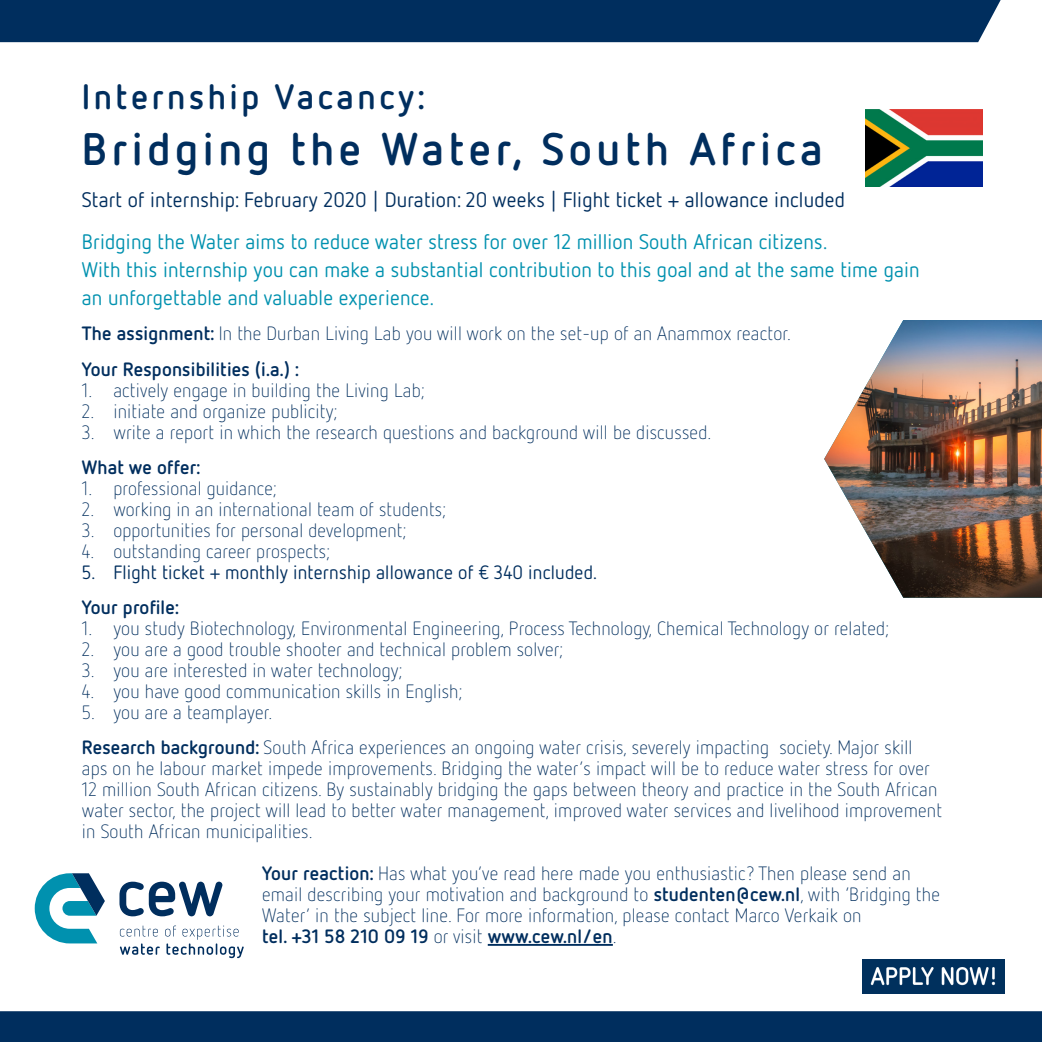
<style>
.page{position:relative;width:1042px;height:1042px;background:#fff}
.page>*{position:absolute;margin:0;border:0;box-sizing:border-box;transform-origin:0 0}
.t1{font:700 45.5px "Netto OT";letter-spacing:.1em;color:#002e5e}
.t2{font:700 35px "Netto OT";letter-spacing:.1em;color:#002e5e}
.t3{font:21px/28px "Netto OT";letter-spacing:.01em;color:#0091af}
.t4{font:21px "Netto OT";letter-spacing:.01em;color:#002e5e}
.t5{font:300 19.25px/21px "Netto OT";letter-spacing:.01em;color:#002e5e}
.t6{font:700 19.25px "Netto OT";letter-spacing:.01em;color:#002e5e}
.t7{font:19.25px "Netto OT";letter-spacing:.01em;color:#002e5e}
.s1{font-weight:700}
.s2{font-weight:300}
</style>
<div class="page">
<img style="left:824px;top:320px;width:218px;height:278px">
<div style="left:0;top:1011px;width:1042px;height:31px;background:#002e5e"></div>
<div style="left:0;top:0;width:1000px;height:42px;background:#002e5e"></div>
<hr style="left:488px;top:944px;width:125px;height:2px;background:#002e5e">
<img style="left:865px;top:109px;width:117px;height:78px">
<svg style="left:119px;top:881px;width:103px;height:35px"></svg>
<svg style="left:120px;top:925px;width:124px;height:33px"></svg>
<svg style="left:35px;top:873px;width:70px;height:70px"></svg>
<img style="left:862px;top:959px;width:142px;height:34px">
<p class="t2" style="left:82px;top:75px;width:344px">Internship Vacancy:</p>
<p class="t1" style="left:82px;top:121px;width:742px">Bridging the Water, South Africa</p>
<p class="t4" style="left:82px;top:187px;width:764px">Start of internship: February 2020 | Duration: 20 weeks | Flight ticket + allowance included</p>
<p class="t3" style="left:82px;top:228px;width:747px">Bridging the Water aims to reduce water stress for over 12 million South African citizens.</p>
<p class="t3" style="left:82px;top:256px;width:839px">With this internship you can make a substantial contribution to this goal and at the same time gain an unforgettable and valuable experience.</p>
<p class="t5" style="left:82px;top:323px;width:710px"><span class="s1">The assignment:</span> In the Durban Living Lab you will work on the set-up of an Anammox reactor.</p>
<p class="t6" style="left:82px;top:357px;width:218px">Your Responsibilities (i.a.) :</p>
<p class="t5" style="left:82px;top:379px;width:344px">1. actively engage in building the Living Lab;</p>
<p class="t5" style="left:82px;top:400px;width:257px">2. initiate and organize publicity;</p>
<p class="t5" style="left:82px;top:421px;width:631px">3. write a report in which the research questions and background will be discussed.</p>
<p class="t6" style="left:82px;top:455px;width:120px">What we offer:</p>
<p class="t5" style="left:82px;top:477px;width:197px">1. professional guidance;</p>
<p class="t5" style="left:82px;top:498px;width:366px">2. working in an international team of students;</p>
<p class="t5" style="left:82px;top:519px;width:326px">3. opportunities for personal development;</p>
<p class="t5" style="left:82px;top:540px;width:250px">4. outstanding career prospects;</p>
<p class="t7" style="left:82px;top:560px;width:517px">5. Flight ticket + monthly internship allowance of € 340 included.</p>
<p class="t6" style="left:82px;top:595px;width:99px">Your profile:</p>
<p class="t5" style="left:82px;top:617px;width:809px">1. you study Biotechnology, Environmental Engineering, Process Technology, Chemical Technology or related;</p>
<p class="t5" style="left:82px;top:638px;width:483px">2. you are a good trouble shooter and technical problem solver;</p>
<p class="t5" style="left:82px;top:659px;width:322px">3. you are interested in water technology;</p>
<p class="t5" style="left:82px;top:680px;width:382px">4. you have good communication skills in English;</p>
<p class="t5" style="left:82px;top:701px;width:192px">5. you are a teamplayer.</p>
<p class="t5" style="left:82px;top:736px;width:862px"><span class="s1">Research background:</span> South Africa experiences an ongoing water crisis, severely impacting society. Major skill aps on he labour market impede improvements. Bridging the water’s impact will be to reduce water stress for over 12 million South African citizens. By sustainably bridging the gaps between theory and practice in the South African water sector, the project will lead to better water management, improved water services and livelihood improvement in South African municipalities.</p>
<p class="t5" style="left:262px;top:862px;width:679px"><span class="s1">Your reaction:</span> Has what you’ve read here made you enthusiastic? Then please send an email describing your motivation and background to <span class="s1">studenten@cew.nl</span>, with ‘Bridging the<br>Water’ in the subject line. For more information, please contact Marco Verkaik on</p>
<p class="t6" style="left:262px;top:924px;width:356px">tel. +31 58 210 09 19 <span class="s2">or visit</span> www.cew.nl/en<span class="s2">.</span></p>
</div>
